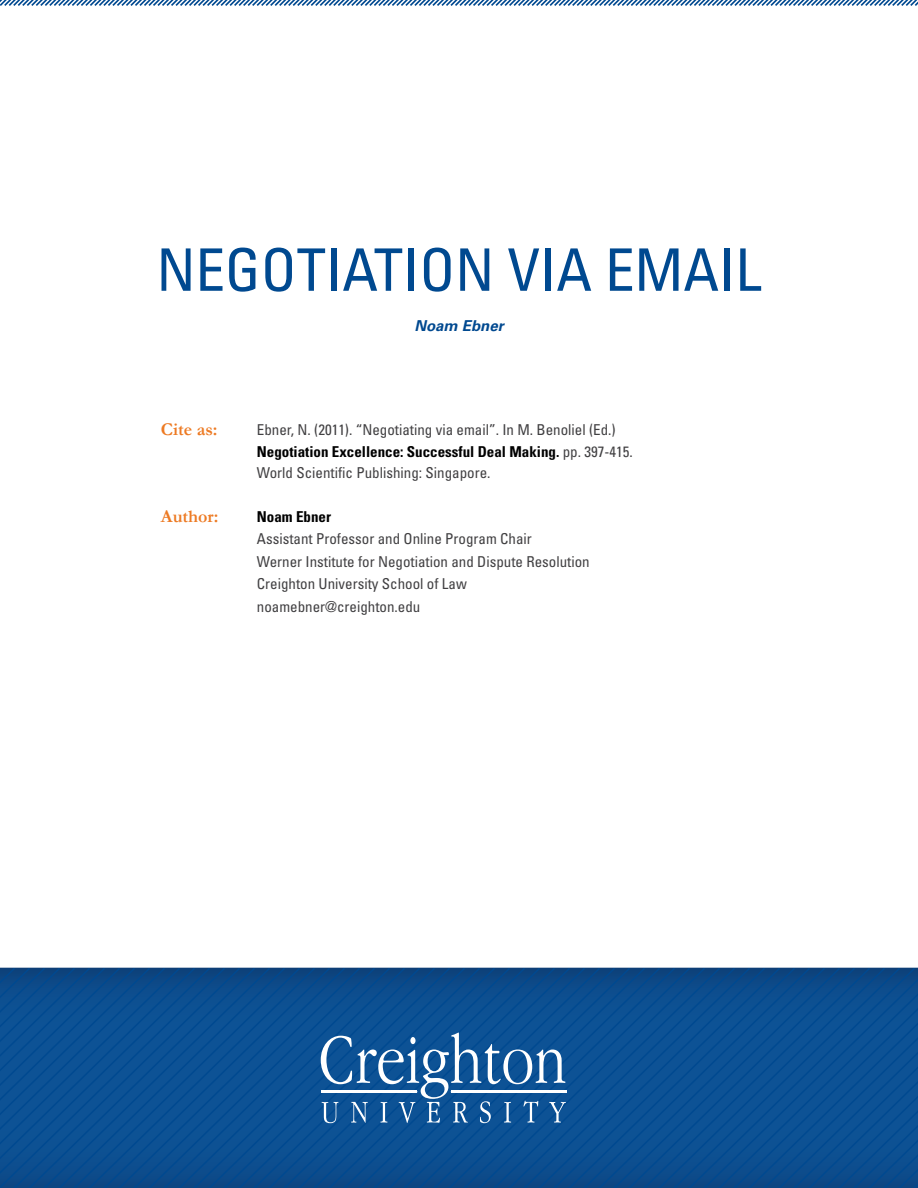
<style>
.page{position:relative;width:918px;height:1188px;background:#fff}
.page>*{position:absolute;margin:0;border:0;box-sizing:border-box;transform-origin:0 0}
.t1{font:condensed 58.65px "Univers";color:#004990}
.t2{font:700 18px "Garamond";color:#ed7a23}
.t3{font:condensed 15px/22.5px "Univers";color:#414042}
.t4{font:700 condensed 15px "Univers";color:#000}
.t5{font:italic 700 15px "Univers";color:#004990}
.s1{font-weight:700;color:#000}
</style>
<div class="page">
<svg style="left:0;top:0;width:918px;height:6px"></svg>
<svg style="left:0;top:967px;width:10px;height:221px;background:#0b4e90"></svg>
<svg style="left:10px;top:967px;width:15px;height:221px;background:#0b4e90"></svg>
<svg style="left:25px;top:967px;width:15px;height:221px;background:#0b4e90"></svg>
<svg style="left:40px;top:967px;width:15px;height:221px;background:#0b4e90"></svg>
<svg style="left:55px;top:967px;width:15px;height:221px;background:#0b4e90"></svg>
<svg style="left:70px;top:967px;width:15px;height:221px;background:#0b4e90"></svg>
<svg style="left:85px;top:967px;width:15px;height:221px;background:#0b4e90"></svg>
<svg style="left:100px;top:967px;width:15px;height:221px;background:#0b4e90"></svg>
<svg style="left:115px;top:967px;width:15px;height:221px;background:#0b4e90"></svg>
<svg style="left:130px;top:967px;width:15px;height:221px;background:#0b4e90"></svg>
<svg style="left:145px;top:967px;width:15px;height:221px;background:#0b4e90"></svg>
<svg style="left:160px;top:967px;width:15px;height:221px;background:#0b4e90"></svg>
<svg style="left:175px;top:967px;width:15px;height:221px;background:#0b4e90"></svg>
<svg style="left:190px;top:967px;width:15px;height:221px;background:#0b4e90"></svg>
<svg style="left:205px;top:967px;width:15px;height:221px;background:#0b4e90"></svg>
<svg style="left:220px;top:967px;width:15px;height:221px;background:#0b4e90"></svg>
<svg style="left:235px;top:967px;width:15px;height:221px;background:#0b4e90"></svg>
<svg style="left:250px;top:967px;width:15px;height:221px;background:#0b4e90"></svg>
<svg style="left:265px;top:967px;width:15px;height:221px;background:#0b4e90"></svg>
<svg style="left:280px;top:967px;width:15px;height:221px;background:#0b4e90"></svg>
<svg style="left:295px;top:967px;width:15px;height:221px;background:#0b4e90"></svg>
<svg style="left:310px;top:967px;width:15px;height:221px;background:#0c4e90"></svg>
<svg style="left:325px;top:967px;width:15px;height:221px;background:#0c4d8e"></svg>
<svg style="left:340px;top:967px;width:15px;height:221px;background:#0c4d8e"></svg>
<svg style="left:355px;top:967px;width:15px;height:221px;background:#0c4d8e"></svg>
<svg style="left:370px;top:967px;width:15px;height:221px;background:#0c4d8e"></svg>
<svg style="left:385px;top:967px;width:15px;height:221px;background:#0c4d8e"></svg>
<svg style="left:400px;top:967px;width:15px;height:221px;background:#0c4d8e"></svg>
<svg style="left:415px;top:967px;width:15px;height:221px;background:#0c4d8e"></svg>
<svg style="left:430px;top:967px;width:15px;height:221px;background:#0c4d8e"></svg>
<svg style="left:445px;top:967px;width:15px;height:221px;background:#0c4d8e"></svg>
<svg style="left:460px;top:967px;width:15px;height:221px;background:#0c4d8e"></svg>
<svg style="left:475px;top:967px;width:15px;height:221px;background:#0c4d8e"></svg>
<svg style="left:490px;top:967px;width:15px;height:221px;background:#0c4d8e"></svg>
<svg style="left:505px;top:967px;width:15px;height:221px;background:#0c4d8e"></svg>
<svg style="left:520px;top:967px;width:15px;height:221px;background:#0c4d8e"></svg>
<svg style="left:535px;top:967px;width:15px;height:221px;background:#0c4d8e"></svg>
<svg style="left:550px;top:967px;width:15px;height:221px;background:#0c4d8e"></svg>
<svg style="left:565px;top:967px;width:15px;height:221px;background:#0c4f90"></svg>
<svg style="left:580px;top:967px;width:15px;height:221px;background:#0b4e90"></svg>
<svg style="left:595px;top:967px;width:15px;height:221px;background:#0b4e90"></svg>
<svg style="left:610px;top:967px;width:15px;height:221px;background:#0b4e90"></svg>
<svg style="left:625px;top:967px;width:15px;height:221px;background:#0b4e90"></svg>
<svg style="left:640px;top:967px;width:15px;height:221px;background:#0b4e90"></svg>
<svg style="left:655px;top:967px;width:15px;height:221px;background:#0b4e90"></svg>
<svg style="left:670px;top:967px;width:15px;height:221px;background:#0b4e90"></svg>
<svg style="left:685px;top:967px;width:15px;height:221px;background:#0b4e90"></svg>
<svg style="left:700px;top:967px;width:15px;height:221px;background:#0b4e90"></svg>
<svg style="left:715px;top:967px;width:15px;height:221px;background:#0b4e90"></svg>
<svg style="left:730px;top:967px;width:188px;height:221px;background:#0b4e90"></svg>
<svg style="left:321px;top:1032px;width:245px;height:91px;background:#356ea6"></svg>
<hr style="left:451px;top:1091px;width:115px;height:2px;background:#fff">
<hr style="left:321px;top:1091px;width:96px;height:2px;background:#fff">
<h1 class="t1" style="left:156px;top:233px;width:607px">NEGOTIATION VIA EMAIL</h1>
<p class="t5" style="left:414px;top:317px;width:91px">Noam Ebner</p>
<p class="t2" style="left:161px;top:419px;width:58px">Cite as:</p>
<p class="t3" style="left:257px;top:418px;width:377px">Ebner, N. (2011). “Negotiating via email”. In M. Benoliel (Ed.)<br><span class="s1">Negotiation Excellence: Successful Deal Making.</span> pp. 397-415.</p>
<p class="t3" style="left:257px;top:461px;width:235px">World Scientific Publishing: Singapore.</p>
<p class="t2" style="left:161px;top:506px;width:59px">Author:</p>
<p class="t4" style="left:257px;top:507px;width:76px">Noam Ebner</p>
<p class="t3" style="left:257px;top:527px;width:334px">Assistant Professor and Online Program Chair<br>Werner Institute for Negotiation and Dispute Resolution Creighton University School of Law noamebner@creighton.edu</p>
</div>
